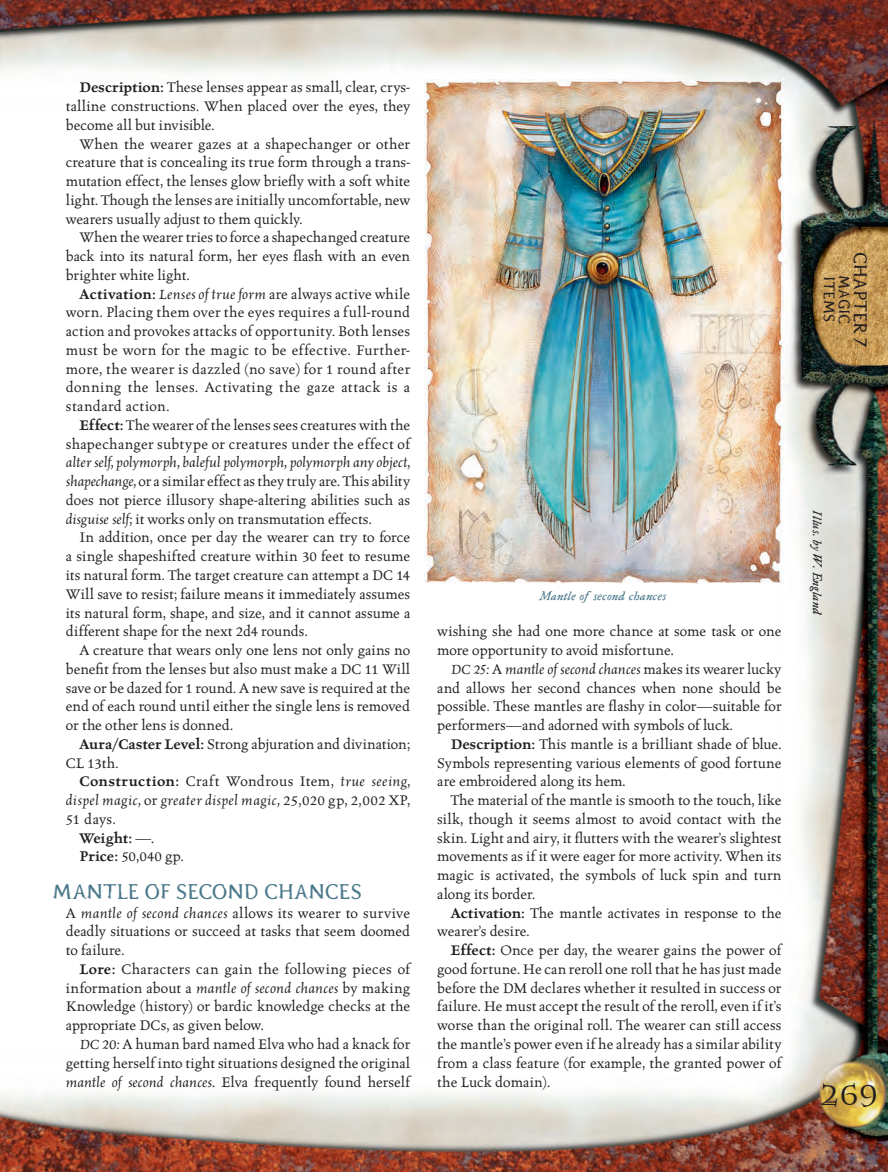
<style>
.page{position:relative;width:888px;height:1172px;background:#fff}
.page>*{position:absolute;margin:0;border:0;box-sizing:border-box;transform-origin:0 0}
.t1{font:33.75px "Alchemy Gold A24";color:#231f20}
.t2{font:20.55px "Pterra dactyl";letter-spacing:-.01em;color:#4b788b}
.t3{font:18px "Pterra dactyl";letter-spacing:.015em;color:#231f20}
.t4{font:500 15.75px/18.8px "Celestia Antiqua";color:#231f20;text-align:justify}
.t5{font:italic 500 15.75px "Celestia Antiqua";letter-spacing:.03em;color:#231f20}
.t6{font:600 15.75px "Celestia Antiqua";letter-spacing:-.005em;color:#231f20}
.t7{font:15px "Pterra dactyl";letter-spacing:.01em;color:#231f20}
.t8{font:italic 13.5px "FR Fell Type";letter-spacing:-.005em;color:#4b788b}
.t9{font:italic 13.5px "FR Fell Type";letter-spacing:-.015em;color:#231f20}
.s1{font-weight:600}
.s2{font-style:italic}
.s3{font-style:normal}
.s4{font-weight:500}
</style>
<div class="page">
<img style="left:0;top:0;width:888px;height:1171px">
<img style="left:424px;top:79px;width:359px;height:504px">
<p class="t4" style="left:66px;top:79px;width:346px;text-indent:14px"><span class="s1">Description:</span> These lenses appear as small, clear, crys&shy;talline constructions. When placed over the eyes, they become all but invisible.</p>
<p class="t4" style="left:66px;top:135px;width:346px;text-indent:14px">When the wearer gazes at a shapechanger or other creature that is concealing its true form through a trans&shy;mutation effect, the lenses glow briefly with a soft white light. Though the lenses are initially uncomfortable, new wearers usually adjust to them quickly.</p>
<p class="t4" style="left:66px;top:229px;width:346px;text-indent:14px">When the wearer tries to force a shapechanged creature back into its natural form, her eyes flash with an even brighter white light.</p>
<p class="t4" style="left:66px;top:285px;width:346px;text-indent:14px"><span class="s1">Activation:</span> <span class="s2">Lenses of true form</span> are always active while worn. Placing them over the eyes requires a full-round action and provokes attacks of opportunity. Both lenses must be worn for the magic to be effective. Further&shy;more, the wearer is dazzled (no save) for 1 round after donning the lenses. Activating the gaze attack is a standard action.</p>
<p class="t4" style="left:66px;top:416px;width:346px;text-align:right"><span class="s1">Effect:</span> The wearer of the lenses sees creatures with the shapechanger subtype or creatures under the effect of</p>
<p class="t4" style="left:66px;top:454px;width:346px"><span class="s2">alter self, polymorph, baleful polymorph, polymorph any object, shapechange,</span> or a similar effect as they truly are. This ability does not pierce illusory shape-altering abilities such as <span class="s2">disguise self;</span> it works only on transmutation effects.</p>
<p class="t4" style="left:66px;top:529px;width:346px;text-indent:13px">In addition, once per day the wearer can try to force a single shapeshifted creature within 30 feet to resume its natural form. The target creature can attempt a DC 14<br>Will save to resist; failure means it immediately assumes its natural form, shape, and size, and it cannot assume a different shape for the next 2d4 rounds.</p>
<p class="t4" style="left:66px;top:641px;width:346px;text-indent:13px">A creature that wears only one lens not only gains no benefit from the lenses but also must make a DC 11 Will save or be dazed for 1 round. A new save is required at the end of each round until either the single lens is removed or the other lens is donned.</p>
<p class="t4" style="left:66px;top:735px;width:346px;text-indent:13px"><span class="s1">Aura/Caster Level:</span> Strong abjuration and divination;<br>CL 13th.</p>
<p class="t4" style="left:79px;top:772px;width:332px"><span class="s1">Construction:</span> Craft Wondrous Item, <span class="s2">true seeing,</span></p>
<p class="t5" style="left:66px;top:793px;width:346px">dispel magic, <span class="s3">or</span> greater dispel magic, <span class="s3">25,020 gp, 2,002 XP,</span></p>
<p class="t4" style="left:66px;top:810px;width:52px">51 days.</p>
<p class="t6" style="left:79px;top:830px;width:76px">Weight: <span class="s4">—.</span></p>
<p class="t4" style="left:79px;top:847px;width:106px"><span class="s1">Price:</span> 50,040 gp.</p>
<h2 class="t2" style="left:52px;top:884px;width:311px">MANTLE OF SECOND CHANCES</h2>
<p class="t4" style="left:66px;top:904px;width:346px">A <span class="s2">mantle of second chances</span> allows its wearer to survive deadly situations or succeed at tasks that seem doomed to failure.</p>
<p class="t4" style="left:66px;top:960px;width:346px;text-indent:13px"><span class="s1">Lore:</span> Characters can gain the following pieces of information about a <span class="s2">mantle of second chances</span> by making Knowledge (history) or bardic knowledge checks at the appropriate DCs, as given below.</p>
<p class="t4" style="left:66px;top:1035px;width:346px;text-indent:14px"><span class="s2">DC 20:</span> A human bard named Elva who had a knack for getting herself into tight situations designed the original <span class="s2">mantle of second chances.</span> Elva frequently found herself</p>
<p class="t8" style="left:538px;top:591px;width:130px">Mantle of second chances</p>
<p class="t4" style="left:437px;top:622px;width:346px">wishing she had one more chance at some task or one more opportunity to avoid misfortune.</p>
<p class="t4" style="left:437px;top:660px;width:346px;text-indent:13px"><span class="s2">DC 25:</span> A <span class="s2">mantle of second chances</span> makes its wearer lucky and allows her second chances when none should be possible. These mantles are flashy in color—suitable for performers—and adorned with symbols of luck.</p>
<p class="t4" style="left:437px;top:735px;width:346px;text-indent:14px"><span class="s1">Description:</span> This mantle is a brilliant shade of blue.<br>Symbols representing various elements of good fortune are embroidered along its hem.</p>
<p class="t4" style="left:437px;top:791px;width:346px;text-indent:14px">The material of the mantle is smooth to the touch, like silk, though it seems almost to avoid contact with the skin. Light and airy, it flutters with the wearer’s slightest movements as if it were eager for more activity. When its magic is activated, the symbols of luck spin and turn along its border.</p>
<p class="t4" style="left:437px;top:904px;width:346px;text-indent:13px"><span class="s1">Activation:</span> The mantle activates in response to the wearer’s desire.</p>
<p class="t4" style="left:437px;top:941px;width:346px;text-indent:13px"><span class="s1">Effect:</span> Once per day, the wearer gains the power of good fortune. He can reroll one roll that he has just made before the DM declares whether it resulted in success or failure. He must accept the result of the reroll, even if it’s worse than the original roll. The wearer can still access the mantle’s power even if he already has a similar ability from a class feature (for example, the granted power of the Luck domain).</p>
<p class="t3" style="left:867px;top:252px;width:96px;rotate:90deg">CHAPTER 7</p>
<p class="t7" style="left:835px;top:276px;width:48px;rotate:90deg">ITEMS</p>
<p class="t7" style="left:850px;top:274px;width:51px;rotate:90deg">MAGIC</p>
<p class="t9" style="left:822px;top:510px;width:106px;rotate:90deg">Illus. by W. England</p>
<h1 class="t1" style="left:819px;top:1073px;width:61px">269</h1>
</div>
